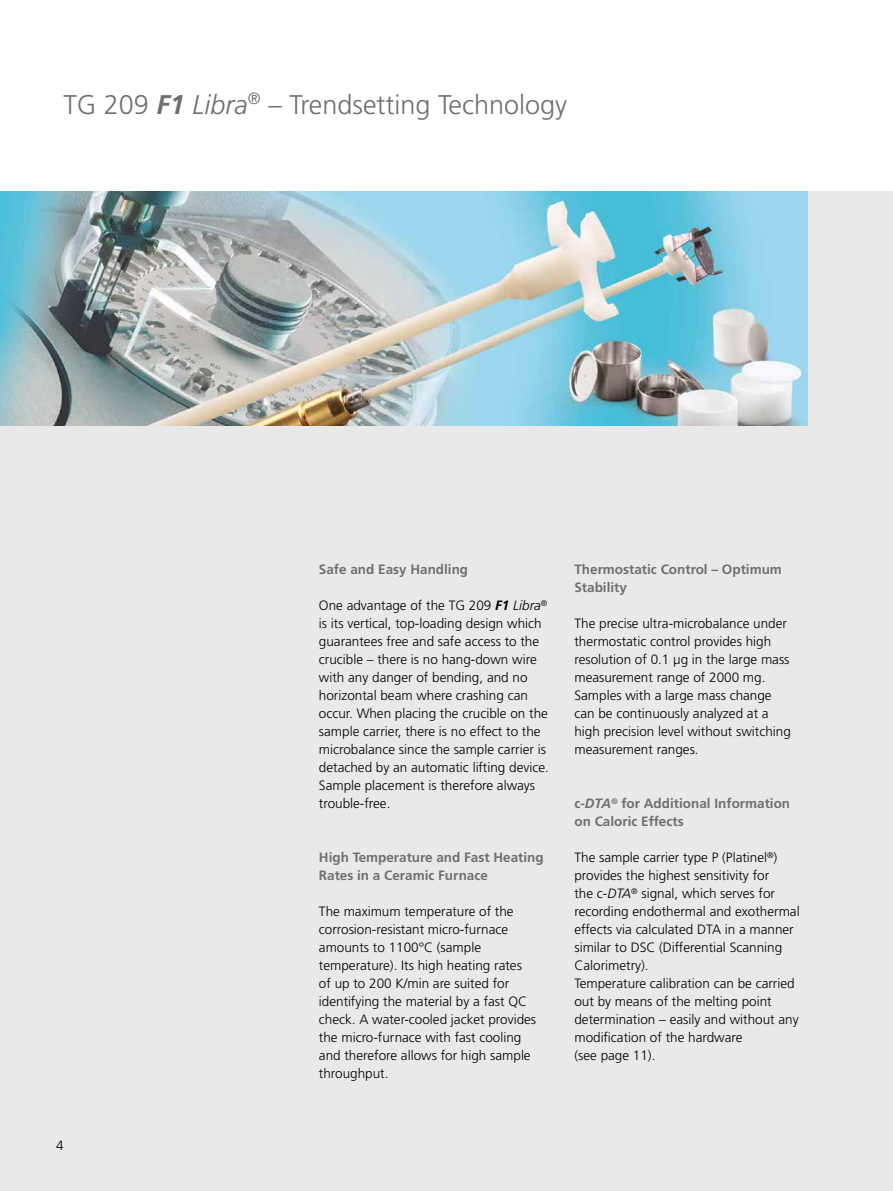
<style>
.page{position:relative;width:893px;height:1191px;background:#fff}
.page>*{position:absolute;margin:0;border:0;box-sizing:border-box;transform-origin:0 0}
.t1{font:300 27px "Frutiger LT Pro";color:#706f6f}
.t2{font:300 13.5px/18px "Frutiger LT Pro";color:#000}
.t3{font:700 13.5px/18px "Frutiger LT Pro";color:#706f6f}
.s1{font-weight:700;font-style:italic}
.s2{font-style:italic}
</style>
<div class="page">
<div style="left:0;top:191px;width:893px;height:1000px;background:#e9e9e9"></div>
<img style="left:0;top:191px;width:808px;height:234px">
<h1 class="t1" style="left:63px;top:89px;width:505px">TG 209 <span class="s1">F1</span> <span class="s2">Libra</span><sup>®</sup> – Trendsetting Technology</h1>
<p class="t2" style="left:56px;top:1136px;width:9px">4</p>
<p class="t3" style="left:319px;top:560px;width:151px">Safe and Easy Handling</p>
<p class="t2" style="left:319px;top:596px;width:232px">One advantage of the TG 209 <span class="s1">F1</span> <span class="s2">Libra</span><sup>® </sup>is its vertical, top-loading design which guarantees free and safe access to the crucible – there is no hang-down wire with any danger of bending, and no horizontal beam where crashing can occur. When placing the crucible on the sample carrier, there is no effect to the microbalance since the sample carrier is detached by an automatic lifting device.<br>Sample placement is therefore always trouble-free.</p>
<p class="t3" style="left:319px;top:848px;width:226px">High Temperature and Fast Heating<br>Rates in a Ceramic Furnace</p>
<p class="t2" style="left:319px;top:902px;width:219px">The maximum temperature of the corrosion-resistant micro-furnace amounts to 1100°C (sample temperature). Its high heating rates of up to 200 K/min are suited for identifying the material by a fast QC check. A water-cooled jacket provides the micro-furnace with fast cooling and therefore allows for high sample throughput.</p>
<p class="t3" style="left:574px;top:560px;width:209px">Thermostatic Control – Optimum<br>Stability</p>
<p class="t2" style="left:574px;top:614px;width:218px">The precise ultra-microbalance under thermostatic control provides high resolution of 0.1 µg in the large mass measurement range of 2000 mg.<br>Samples with a large mass change can be continuously analyzed at a high precision level without switching measurement ranges.</p>
<p class="t3" style="left:574px;top:794px;width:217px">c-<span class="s2">DTA</span><sup>®</sup> for Additional Information on Caloric Effects</p>
<p class="t2" style="left:574px;top:848px;width:227px">The sample carrier type P (Platinel<sup>®</sup>) provides the highest sensitivity for<br>the c-<span class="s2">DTA</span><sup>®</sup> signal, which serves for recording endothermal and exothermal effects via calculated DTA in a manner similar to DSC (Differential Scanning Calorimetry).<br>Temperature calibration can be carried out by means of the melting point determination – easily and without any modification of the hardware<br>(see page 11).</p>
</div>
